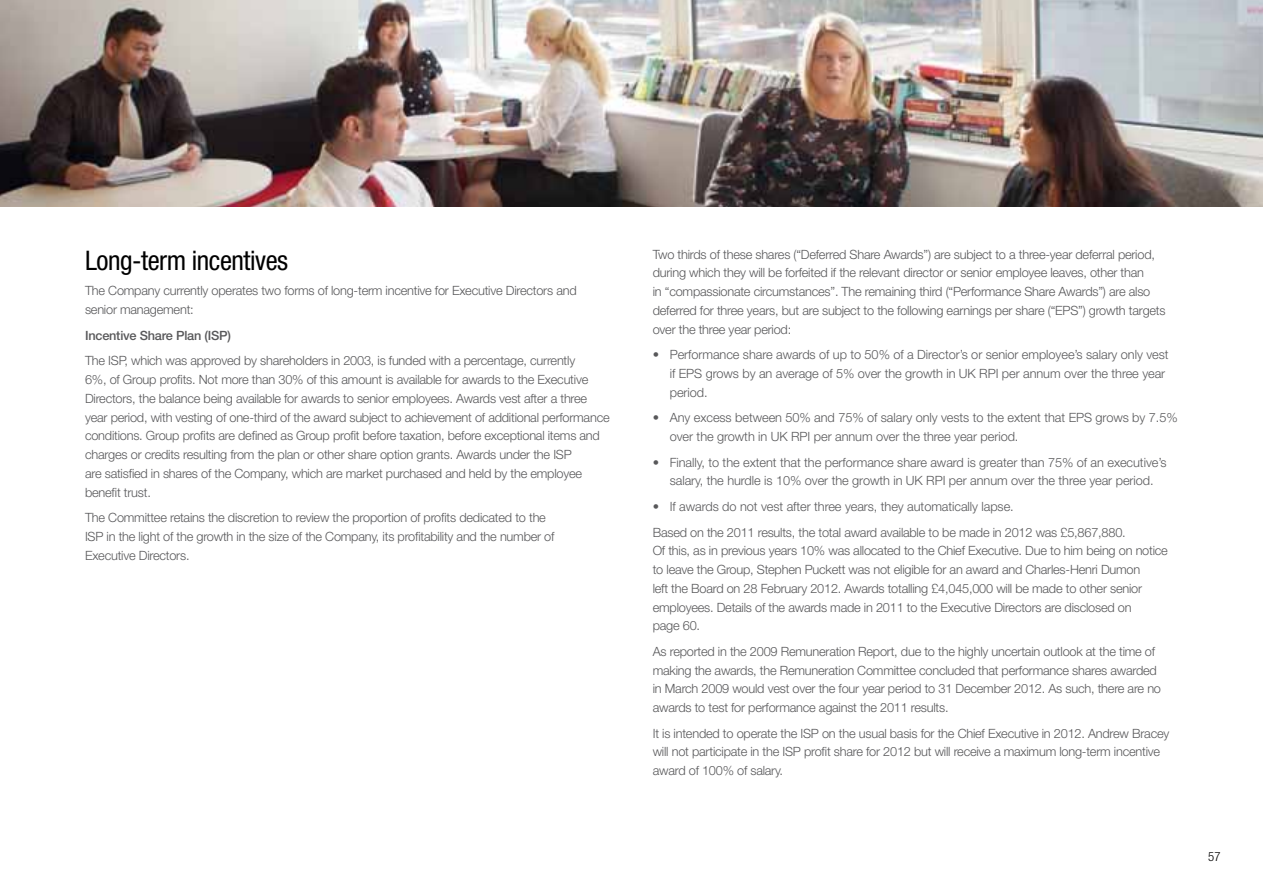
<style>
.page{position:relative;width:1263px;height:893px;background:#fff}
.page>*{position:absolute;margin:0;border:0;box-sizing:border-box;transform-origin:0 0}
.t1{font:condensed 27px "Helvetica Neue";letter-spacing:-.015em;color:#000}
.t2{font:300 12.75px/18.8px "Helvetica Neue";letter-spacing:-.015em;color:#58585a}
.t3{font:500 12.75px "Helvetica Neue";letter-spacing:-.015em;color:#58585a}
.t4{font:300 condensed 12.75px "Helvetica Neue";color:#000}
</style>
<div class="page">
<img style="left:0;top:0;width:1263px;height:206px">
<h1 class="t1" style="left:85px;top:245px;width:205px">Long-term incentives</h1>
<p class="t2" style="left:85px;top:281px;width:493px">The Company currently operates two forms of long-term incentive for Executive Directors and senior management:</p>
<p class="t3" style="left:85px;top:328px;width:148px">Incentive Share Plan (ISP)</p>
<p class="t2" style="left:85px;top:351px;width:526px">The ISP, which was approved by shareholders in 2003, is funded with a percentage, currently<br>6%, of Group profits. Not more than 30% of this amount is available for awards to the Executive Directors, the balance being available for awards to senior employees. Awards vest after a three year period, with vesting of one-third of the award subject to achievement of additional performance conditions. Group profits are defined as Group profit before taxation, before exceptional items and charges or credits resulting from the plan or other share option grants. Awards under the ISP<br>are satisfied in shares of the Company, which are market purchased and held by the employee benefit trust.</p>
<p class="t2" style="left:85px;top:508px;width:471px">The Committee retains the discretion to review the proportion of profits dedicated to the<br>ISP in the light of the growth in the size of the Company, its profitability and the number of<br>Executive Directors.</p>
<p class="t2" style="left:653px;top:244px;width:514px">Two thirds of these shares (“Deferred Share Awards”) are subject to a three-year deferral period, during which they will be forfeited if the relevant director or senior employee leaves, other than<br>in “compassionate circumstances”. The remaining third (“Performance Share Awards”) are also deferred for three years, but are subject to the following earnings per share (“EPS”) growth targets over the three year period:</p>
<p class="t2" style="left:670px;top:345px;width:500px;text-indent:-17px">• Performance share awards of up to 50% of a Director’s or senior employee’s salary only vest if EPS grows by an average of 5% over the growth in UK RPI per annum over the three year period.</p>
<p class="t2" style="left:670px;top:408px;width:509px;text-indent:-17px">• Any excess between 50% and 75% of salary only vests to the extent that EPS grows by 7.5% over the growth in UK RPI per annum over the three year period.</p>
<p class="t2" style="left:653px;top:452px;width:515px;text-align:center">• Finally, to the extent that the performance share award is greater than 75% of an executive’s salary, the hurdle is 10% over the growth in UK RPI per annum over the three year period.</p>
<p class="t2" style="left:653px;top:493px;width:474px;line-height:25.5px">• If awards do not vest after three years, they automatically lapse.<br>Based on the 2011 results, the total award available to be made in 2012 was £5,867,880.</p>
<p class="t2" style="left:653px;top:541px;width:517px">Of this, as in previous years 10% was allocated to the Chief Executive. Due to him being on notice to leave the Group, Stephen Puckett was not eligible for an award and Charles-Henri Dumon<br>left the Board on 28 February 2012. Awards totalling £4,045,000 will be made to other senior employees. Details of the awards made in 2011 to the Executive Directors are disclosed on<br>page 60.</p>
<p class="t2" style="left:653px;top:642px;width:510px">As reported in the 2009 Remuneration Report, due to the highly uncertain outlook at the time of making the awards, the Remuneration Committee concluded that performance shares awarded in March 2009 would vest over the four year period to 31 December 2012. As such, there are no awards to test for performance against the 2011 results.</p>
<p class="t2" style="left:653px;top:723px;width:518px">It is intended to operate the ISP on the usual basis for the Chief Executive in 2012. Andrew Bracey will not participate in the ISP profit share for 2012 but will receive a maximum long-term incentive award of 100% of salary.</p>
<p class="t4" style="left:1208px;top:849px;width:14px">57</p>
</div>
